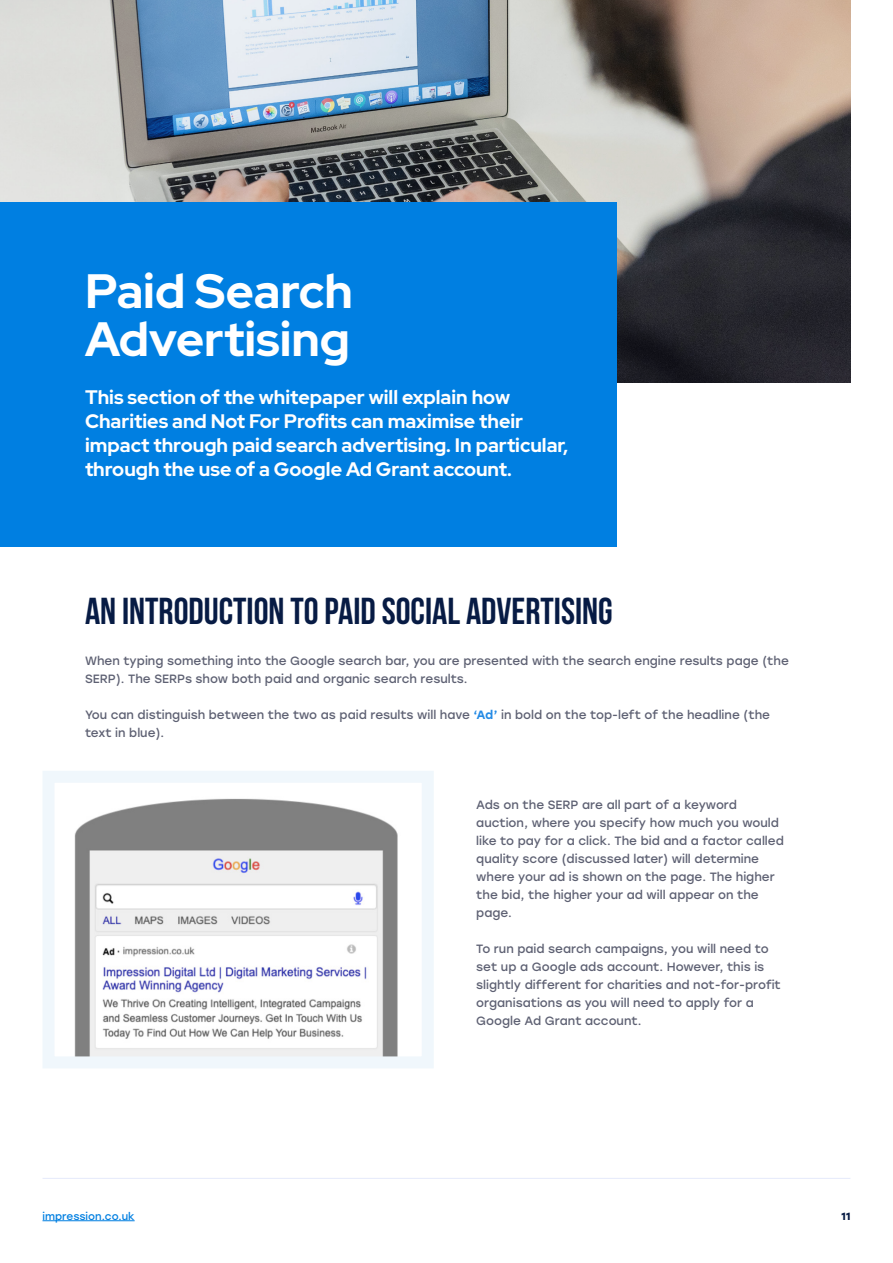
<style>
.page{position:relative;width:893px;height:1263px;background:#fff}
.page>*{position:absolute;margin:0;border:0;box-sizing:border-box;transform-origin:0 0}
.t1{font:700 48px/48px "Red Hat Display";color:#fff}
.t2{font:700 37.5px "Bebas Neue";color:#071b44}
.t3{font:700 19.5px/24px "Red Hat Display";color:#fff}
.t4{font:12px/18px "Stolzl";color:#5e6173}
.t5{font:10.5px "Stolzl";color:#007fe1}
.t6{font:700 10.5px "Stolzl";color:#071b44}
.s1{font-weight:500;color:#258be5}
</style>
<div class="page">
<hr style="left:43px;top:1220px;width:92px;height:1px;background:#007fe1">
<hr style="left:43px;top:1178px;width:807px;height:1px;background:#e5eafb">
<img style="left:0;top:0;width:850px;height:383px">
<div style="left:0;top:202px;width:617px;height:344px;background:#007fe1"></div>
<svg style="left:43px;top:771px;width:391px;height:297px"></svg>
<h1 class="t1" style="left:85px;top:267px;width:269px">Paid Search<br>Advertising</h1>
<h3 class="t3" style="left:85px;top:385px;width:485px">This section of the whitepaper will explain how Charities and Not For Profits can maximise their impact through paid search advertising. In particular, through the use of a Google Ad Grant account.</h3>
<h2 class="t2" style="left:85px;top:591px;width:529px">AN INTRODUCTION TO PAID SOCIAL ADVERTISING</h2>
<p class="t4" style="left:85px;top:651px;width:705px">When typing something into the Google search bar, you are presented with the search engine results page (the<br>SERP). The SERPs show both paid and organic search results.</p>
<p class="t4" style="left:85px;top:705px;width:686px">You can distinguish between the two as paid results will have <span class="s1">‘Ad’</span> in bold on the top-left of the headline (the text in blue).</p>
<p class="t4" style="left:476px;top:795px;width:309px">Ads on the SERP are all part of a keyword auction, where you specify how much you would like to pay for a click. The bid and a factor called quality score (discussed later) will determine where your ad is shown on the page. The higher the bid, the higher your ad will appear on the page.</p>
<p class="t4" style="left:476px;top:939px;width:306px">To run paid search campaigns, you will need to set up a Google ads account. However, this is slightly different for charities and not-for-profit organisations as you will need to apply for a Google Ad Grant account.</p>
<p class="t5" style="left:43px;top:1208px;width:94px">impression.co.uk</p>
<p class="t6" style="left:842px;top:1208px;width:10px">11</p>
</div>
